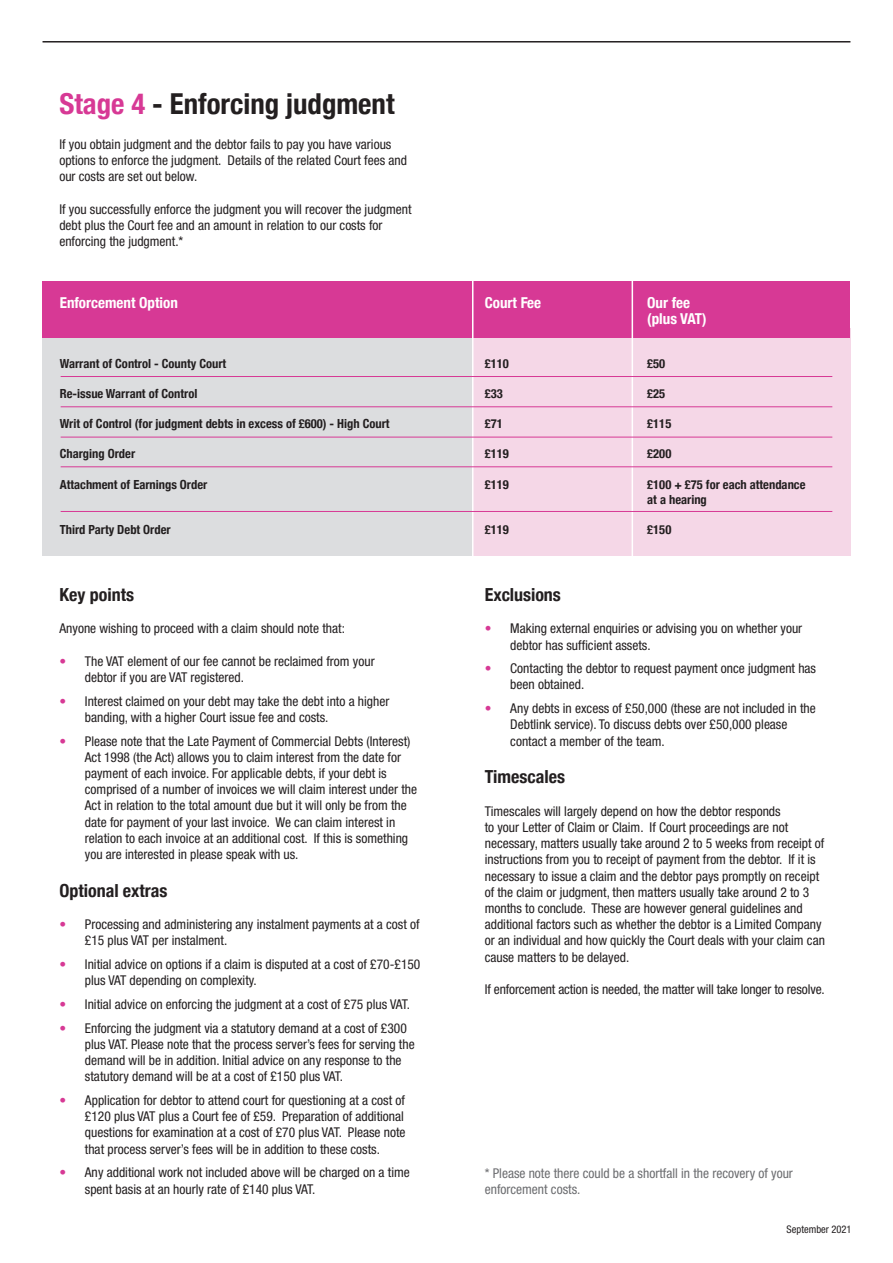
<style>
.page{position:relative;width:893px;height:1263px;background:#fff}
.page>*{position:absolute;margin:0;border:0;box-sizing:border-box;transform-origin:0 0}
.t1{font:700 condensed 28.8px "Helvetica Neue";color:#231f20}
.t2{font:700 condensed 18px "Helvetica Neue";color:#231f20}
.t3{font:700 condensed 15px/16.4px "Helvetica Neue";color:#fff}
.t4{font:condensed 13.5px/16.2px "Helvetica Neue LT Std";color:#231f20}
.t5{font:condensed 13.5px/16.2px "Helvetica Neue LT Std";color:#6c6d70}
.t6{font:700 condensed 12.6px/15px "Helvetica Neue";color:#231f20}
.t7{font:condensed 10.5px "Helvetica Neue LT Std";color:#231f20}
.s1{color:#d73995}
</style>
<div class="page">
<div style="left:43px;top:328px;width:807px;height:227px;background:#dcdddf"></div>
<div style="left:472px;top:328px;width:378px;height:227px;background:#f5d7e7"></div>
<div style="left:43px;top:281px;width:807px;height:56px;background:#d73995"></div>
<hr style="left:43px;top:41px;width:807px;height:2px;background:#231f20">
<hr style="left:472px;top:281px;width:1px;height:305px;background:#fff">
<hr style="left:632px;top:281px;width:1px;height:305px;background:#fff">
<hr style="left:61px;top:376px;width:771px;height:1px;background:#d73995">
<hr style="left:61px;top:406px;width:771px;height:1px;background:#d73995">
<hr style="left:61px;top:437px;width:771px;height:1px;background:#d73995">
<hr style="left:61px;top:466px;width:771px;height:1px;background:#d73995">
<hr style="left:61px;top:511px;width:771px;height:1px;background:#d73995">
<h1 class="t1" style="left:59px;top:80px;width:337px"><span class="s1">Stage 4</span> - Enforcing judgment</h1>
<p class="t4" style="left:59px;top:136px;width:349px">If you obtain judgment and the debtor fails to pay you have various options to enforce the judgment. Details of the related Court fees and our costs are set out below.</p>
<p class="t4" style="left:59px;top:201px;width:354px">If you successfully enforce the judgment you will recover the judgment debt plus the Court fee and an amount in relation to our costs for enforcing the judgment.*</p>
<p class="t3" style="left:60px;top:293px;width:120px">Enforcement Option</p>
<p class="t6" style="left:60px;top:355px;width:168px">Warrant of Control - County Court</p>
<p class="t6" style="left:60px;top:385px;width:139px">Re-issue Warrant of Control</p>
<p class="t6" style="left:60px;top:415px;width:331px">Writ of Control (for judgment debts in excess of £600) - High Court</p>
<p class="t6" style="left:60px;top:446px;width:77px">Charging Order</p>
<p class="t6" style="left:60px;top:476px;width:149px">Attachment of Earnings Order</p>
<p class="t6" style="left:60px;top:521px;width:112px">Third Party Debt Order</p>
<h2 class="t2" style="left:59px;top:580px;width:76px">Key points</h2>
<p class="t4" style="left:59px;top:620px;width:287px">Anyone wishing to proceed with a claim should note that:</p>
<p class="t4" style="left:85px;top:653px;width:291px;text-indent:-26px"><span class="s1">•</span> The VAT element of our fee cannot be reclaimed from your debtor if you are VAT registered.</p>
<p class="t4" style="left:85px;top:693px;width:306px;text-indent:-26px"><span class="s1">•</span> Interest claimed on your debt may take the debt into a higher banding, with a higher Court issue fee and costs.</p>
<p class="t4" style="left:85px;top:733px;width:334px;text-indent:-26px"><span class="s1">•</span> Please note that the Late Payment of Commercial Debts (Interest)<br>Act 1998 (the Act) allows you to claim interest from the date for payment of each invoice. For applicable debts, if your debt is comprised of a number of invoices we will claim interest under the Act in relation to the total amount due but it will only be from the date for payment of your last invoice. We can claim interest in relation to each invoice at an additional cost. If this is something you are interested in please speak with us.</p>
<h2 class="t2" style="left:59px;top:875px;width:110px">Optional extras</h2>
<p class="t4" style="left:85px;top:916px;width:336px;text-indent:-26px"><span class="s1">•</span> Processing and administering any instalment payments at a cost of £15 plus VAT per instalment.</p>
<p class="t4" style="left:85px;top:956px;width:337px;text-indent:-26px"><span class="s1">•</span> Initial advice on options if a claim is disputed at a cost of £70-£150 plus VAT depending on complexity.</p>
<p class="t4" style="left:59px;top:996px;width:352px"><span class="s1">•</span> Initial advice on enforcing the judgment at a cost of £75 plus VAT.</p>
<p class="t4" style="left:85px;top:1020px;width:331px;text-indent:-26px"><span class="s1">•</span> Enforcing the judgment via a statutory demand at a cost of £300 plus VAT. Please note that the process server’s fees for serving the demand will be in addition. Initial advice on any response to the statutory demand will be at a cost of £150 plus VAT.</p>
<p class="t4" style="left:85px;top:1092px;width:322px;text-indent:-26px"><span class="s1">•</span> Application for debtor to attend court for questioning at a cost of £120 plus VAT plus a Court fee of £59. Preparation of additional questions for examination at a cost of £70 plus VAT. Please note that process server’s fees will be in addition to these costs.</p>
<p class="t4" style="left:85px;top:1164px;width:326px;text-indent:-26px"><span class="s1">•</span> Any additional work not included above will be charged on a time spent basis at an hourly rate of £140 plus VAT.</p>
<p class="t3" style="left:485px;top:293px;width:58px">Court Fee</p>
<p class="t6" style="left:485px;top:355px;width:26px">£110</p>
<p class="t6" style="left:485px;top:385px;width:20px">£33</p>
<p class="t6" style="left:485px;top:415px;width:20px">£71</p>
<p class="t6" style="left:485px;top:446px;width:26px">£119</p>
<p class="t6" style="left:485px;top:476px;width:26px">£119</p>
<p class="t6" style="left:485px;top:521px;width:26px">£119</p>
<p class="t3" style="left:647px;top:293px;width:61px">Our fee (plus VAT)</p>
<p class="t6" style="left:647px;top:355px;width:20px">£50</p>
<p class="t6" style="left:647px;top:385px;width:20px">£25</p>
<p class="t6" style="left:647px;top:415px;width:26px">£115</p>
<p class="t6" style="left:647px;top:446px;width:26px">£200</p>
<p class="t6" style="left:647px;top:476px;width:160px">£100 + £75 for each attendance at a hearing</p>
<p class="t6" style="left:647px;top:521px;width:26px">£150</p>
<h2 class="t2" style="left:485px;top:580px;width:78px">Exclusions</h2>
<p class="t4" style="left:510px;top:620px;width:294px;text-indent:-26px"><span class="s1">•</span> Making external enquiries or advising you on whether your debtor has sufficient assets.</p>
<p class="t4" style="left:510px;top:660px;width:307px;text-indent:-26px"><span class="s1">•</span> Contacting the debtor to request payment once judgment has been obtained.</p>
<p class="t4" style="left:510px;top:700px;width:307px;text-indent:-26px"><span class="s1">•</span> Any debts in excess of £50,000 (these are not included in the<br>Debtlink service). To discuss debts over £50,000 please contact a member of the team.</p>
<h2 class="t2" style="left:485px;top:762px;width:82px">Timescales</h2>
<p class="t4" style="left:485px;top:803px;width:342px">Timescales will largely depend on how the debtor responds<br>to your Letter of Claim or Claim. If Court proceedings are not necessary, matters usually take around 2 to 5 weeks from receipt of instructions from you to receipt of payment from the debtor. If it is necessary to issue a claim and the debtor pays promptly on receipt of the claim or judgment, then matters usually take around 2 to 3 months to conclude. These are however general guidelines and additional factors such as whether the debtor is a Limited Company or an individual and how quickly the Court deals with your claim can cause matters to be delayed.</p>
<p class="t4" style="left:485px;top:981px;width:341px">If enforcement action is needed, the matter will take longer to resolve.</p>
<p class="t5" style="left:485px;top:1165px;width:310px">* Please note there could be a shortfall in the recovery of your enforcement costs.</p>
<p class="t7" style="left:787px;top:1223px;width:67px">September 2021</p>
</div>
